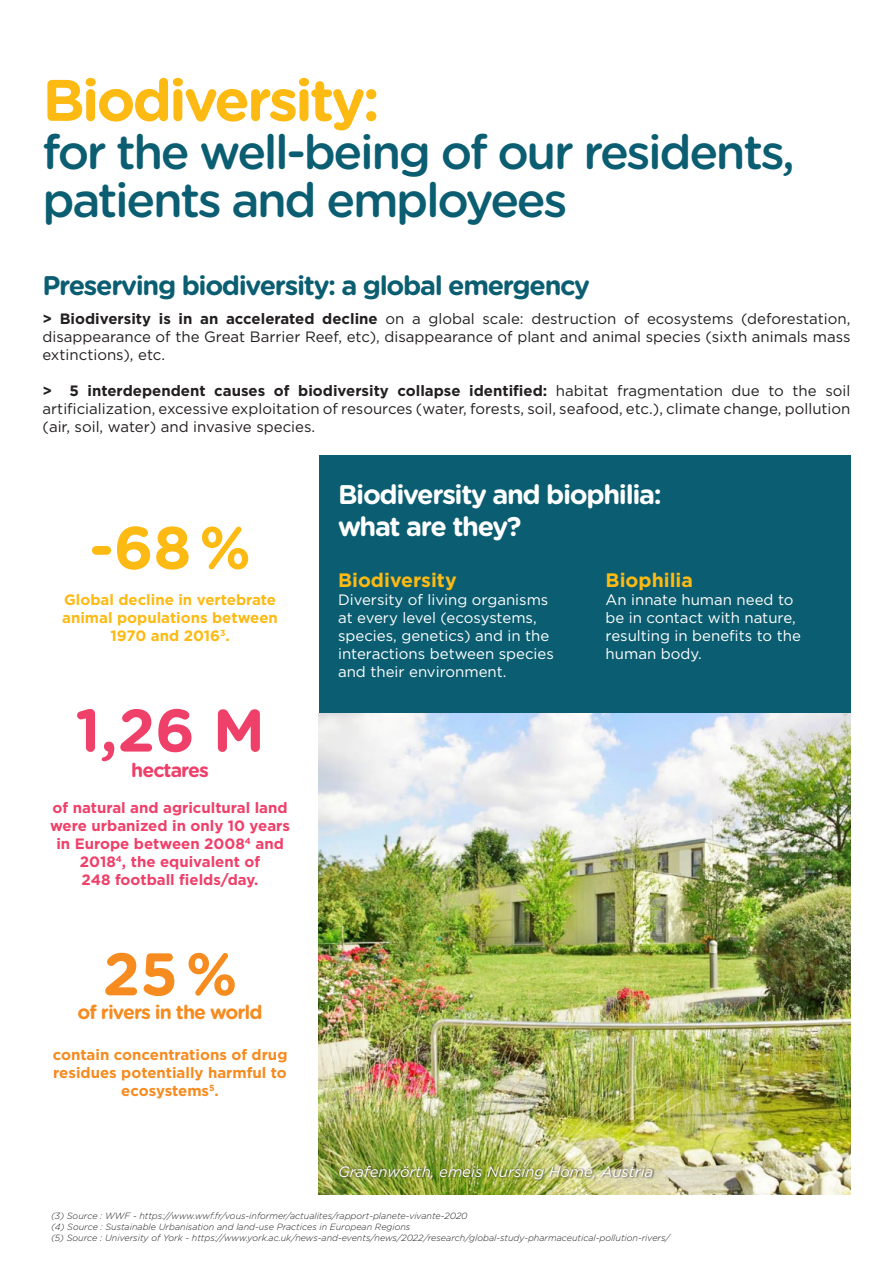
<style>
.page{position:relative;width:893px;height:1263px;background:#fff}
.page>*{position:absolute;margin:0;border:0;box-sizing:border-box;transform-origin:0 0}
.t1{font:700 60px "Gotham Rounded";color:#ef406a}
.t2{font:700 60px "Gotham Rounded";color:#fcba13}
.t3{font:700 60px "Gotham Rounded";color:#f68b1f}
.t4{font:700 58.5px "Gotham Rounded";letter-spacing:-.05em;color:#fcba13}
.t5{font:500 48px/48px "Gotham Rounded";letter-spacing:-.05em;color:#0b5e71}
.t6{font:700 27px "Gotham Rounded";letter-spacing:-.05em;color:#0b5e71}
.t7{font:700 27px "Gotham Rounded";letter-spacing:-.05em;color:#fff}
.t8{font:700 19.5px "Gotham";color:#fcba13}
.t9{font:700 19.5px "Gotham Rounded";letter-spacing:-.05em;color:#f68b1f}
.t10{font:700 19.5px "Gotham Rounded";letter-spacing:-.05em;color:#ef406a}
.t11{font:15px/18px "Gotham";color:#231f20;text-align:justify}
.t12{font:15px/18px "Gotham";color:#fff}
.t13{font:700 15px/18px "Gotham";color:#ef406a;text-align:center}
.t14{font:700 15px/18px "Gotham";color:#f68b1f;text-align:center}
.t15{font:700 15px/18px "Gotham";color:#fcba13;text-align:center}
.t16{font:italic 15px "Gotham";color:#fff}
.t17{font:italic 300 9px "Gotham";color:#231f20}
.s1{font-weight:700}
</style>
<div class="page">
<div style="left:319px;top:455px;width:531px;height:740px;background:#0b5e71"></div>
<img style="left:319px;top:714px;width:531px;height:481px">
<div style="left:337px;top:1164px;width:317px;height:17px;background:#231f20;opacity:.75"></div>
<p class="t4" style="left:43px;top:57px;width:339px">Biodiversity:</p>
<p class="t5" style="left:43px;top:126px;width:754px">for the well-being of our residents, patients and employees</p>
<p class="t6" style="left:43px;top:266px;width:549px">Preserving biodiversity: a global emergency</p>
<p class="t11" style="left:43px;top:309px;width:809px"><span class="s1">&gt; Biodiversity is in an accelerated decline</span> on a global scale: destruction of ecosystems (deforestation, disappearance of the Great Barrier Reef, etc), disappearance of plant and animal species (sixth animals mass extinctions), etc.</p>
<p class="t11" style="left:43px;top:381px;width:809px"><span class="s1">&gt; 5 interdependent causes of biodiversity collapse identified:</span> habitat fragmentation due to the soil artificialization, excessive exploitation of resources (water, forests, soil, seafood, etc.), climate change, pollution (air, soil, water) and invasive species.</p>
<p class="t2" style="left:89px;top:504px;width:163px">-68 %</p>
<p class="t15" style="left:62px;top:591px;width:217px">Global decline in vertebrate animal populations between<br>1970 and 2016<sup>3</sup>.</p>
<p class="t1" style="left:75px;top:686px;width:191px">1,26 M</p>
<p class="t10" style="left:131px;top:755px;width:79px">hectares</p>
<p class="t13" style="left:50px;top:798px;width:241px">of natural and agricultural land were urbanized in only 10 years in Europe between 2008<sup>4</sup> and<br>2018<sup>4</sup>, the equivalent of</p>
<p class="t13" style="left:82px;top:870px;width:178px">248 football fields/day.</p>
<p class="t3" style="left:103px;top:930px;width:136px">25 %</p>
<p class="t9" style="left:78px;top:997px;width:187px">of rivers in the world</p>
<p class="t14" style="left:53px;top:1046px;width:236px">contain concentrations of drug residues potentially harmful to ecosystems<sup>5</sup>.</p>
<p class="t7" style="left:338px;top:474px;width:325px">Biodiversity and biophilia:</p>
<p class="t7" style="left:338px;top:507px;width:185px">what are they?</p>
<p class="t8" style="left:338px;top:567px;width:120px">Biodiversity</p>
<p class="t12" style="left:338px;top:590px;width:217px">Diversity of living organisms at every level (ecosystems, species, genetics) and in the interactions between species and their environment.</p>
<p class="t8" style="left:606px;top:567px;width:89px">Biophilia</p>
<p class="t12" style="left:606px;top:590px;width:197px">An innate human need to be in contact with nature, resulting in benefits to the human body.</p>
<p class="t16" style="left:338px;top:1162px;width:317px">Grafenwörth, emeis Nursing Home, Austria</p>
<p class="t17" style="left:51px;top:1210px;width:418px">(3) Source : WWF - https://www.wwf.fr/vous-informer/actualites/rapport-planete-vivante-2020</p>
<p class="t17" style="left:51px;top:1221px;width:361px">(4) Source : Sustainable Urbanisation and land‑use Practices in European Regions</p>
<p class="t17" style="left:51px;top:1232px;width:621px">(5) Source : University of York - https://www.york.ac.uk/news-and-events/news/2022/research/global-study-pharmaceutical-pollution-rivers/</p>
</div>
